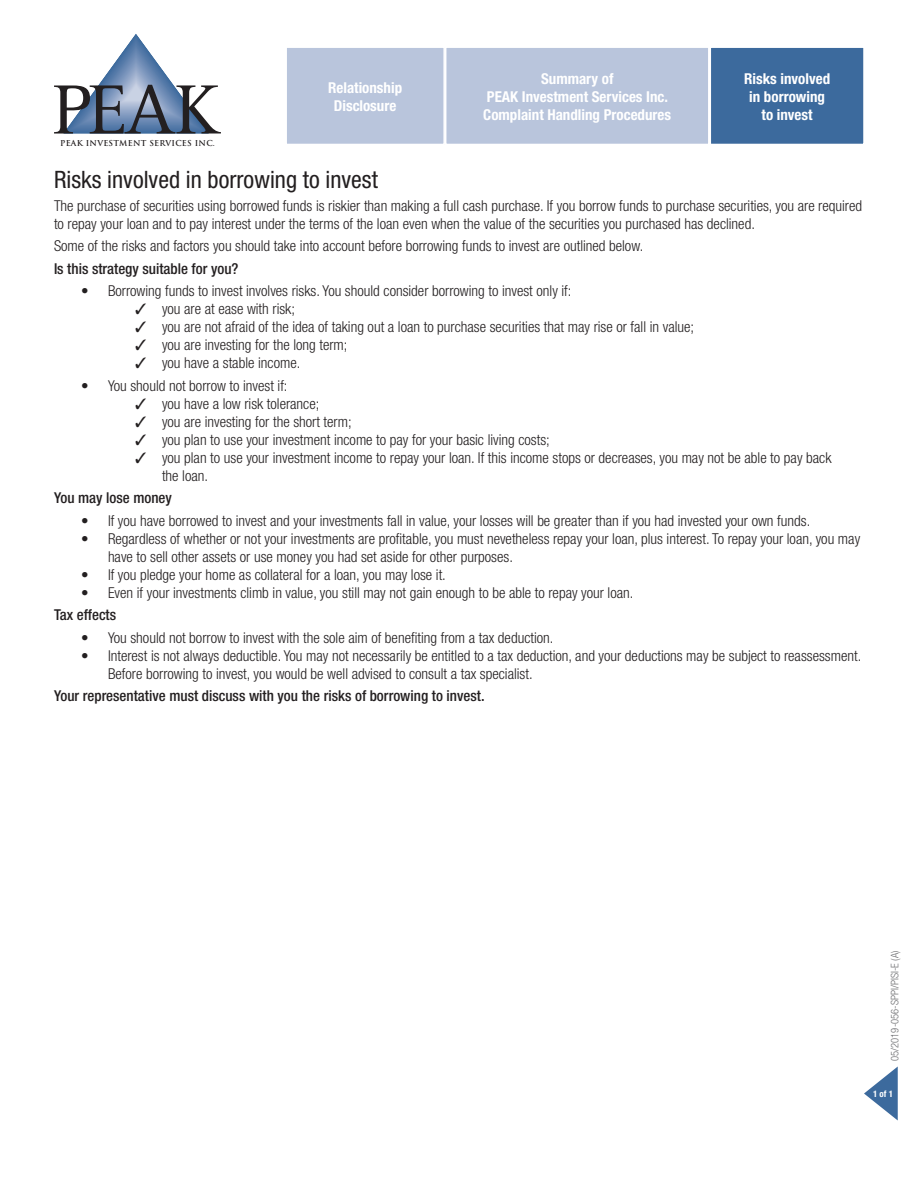
<style>
.page{position:relative;width:918px;height:1188px;background:#fff}
.page>*{position:absolute;margin:0;border:0;box-sizing:border-box;transform-origin:0 0}
.Titre_N1{font:condensed 24px "Helvetica Neue";color:#231f20}
.Texte_normal{font:300 condensed 15px/18px "Helvetica Neue";color:#231f20}
.Texte_normal-2{font:500 condensed 15px "Helvetica Neue";color:#231f20}
.t1{font:700 condensed 15px/18px "Helvetica Neue";color:#fff;text-align:center}
.t2{font:300 condensed 10.5px "Helvetica Neue";color:#6c6d70}
.t3{font:700 condensed 9px "Helvetica Neue";color:#fff}
.t4{font:700 7.95px "Trajan Pro";letter-spacing:.03em;color:#231f20}
.s1{font-weight:500}
</style>
<div class="page">
<svg style="left:864px;top:1066px;width:34px;height:54px"></svg>
<svg style="left:54px;top:34px;width:167px;height:100px"></svg>
<div style="left:286px;top:47px;width:158px;height:97px;background:#b9c5dc"></div>
<div style="left:285px;top:46px;width:160px;height:99px;border:2px solid #fff"></div>
<div style="left:446px;top:47px;width:263px;height:97px;background:#b9c5dc"></div>
<div style="left:445px;top:46px;width:265px;height:99px;border:2px solid #fff"></div>
<div style="left:710px;top:47px;width:154px;height:97px;background:#3c6a9d"></div>
<div style="left:710px;top:46px;width:155px;height:99px;border:2px solid #fff"></div>
<p class="t4" style="left:60px;top:138px;width:156px">PEAK INVESTMENT SERVICES INC.</p>
<p class="t1" style="left:328px;top:78px;width:76px">Relationship<br>Disclosure</p>
<p class="t1" style="left:483px;top:69px;width:189px">Summary of<br>PEAK Investment Services Inc.<br>Complaint Handling Procedures</p>
<p class="t1" style="left:744px;top:69px;width:88px">Risks involved in borrowing to invest</p>
<p class="Titre_N1" style="left:54px;top:166px;width:325px">Risks involved in borrowing to invest</p>
<p class="Texte_normal" style="left:54px;top:197px;width:810px">The purchase of securities using borrowed funds is riskier than making a full cash purchase. If you borrow funds to purchase securities, you are required to repay your loan and to pay interest under the terms of the loan even when the value of the securities you purchased has declined.</p>
<p class="Texte_normal" style="left:54px;top:237px;width:591px">Some of the risks and factors you should take into account before borrowing funds to invest are outlined below.</p>
<p class="Texte_normal-2" style="left:54px;top:260px;width:186px">Is this strategy suitable for you?</p>
<p class="Texte_normal" style="left:81px;top:282px;width:492px"><span class="s1">•</span> Borrowing funds to invest involves risks. You should consider borrowing to invest only if:</p>
<p class="Texte_normal" style="left:135px;top:300px;width:162px">✓ you are at ease with risk;</p>
<p class="Texte_normal" style="left:135px;top:318px;width:561px">✓ you are not afraid of the idea of taking out a loan to purchase securities that may rise or fall in value;</p>
<p class="Texte_normal" style="left:135px;top:336px;width:214px">✓ you are investing for the long term;</p>
<p class="Texte_normal" style="left:135px;top:354px;width:167px">✓ you have a stable income.</p>
<p class="Texte_normal" style="left:81px;top:377px;width:208px"><span class="s1">•</span> You should not borrow to invest if:</p>
<p class="Texte_normal" style="left:135px;top:395px;width:186px">✓ you have a low risk tolerance;</p>
<p class="Texte_normal" style="left:135px;top:413px;width:218px">✓ you are investing for the short term;</p>
<p class="Texte_normal" style="left:135px;top:431px;width:416px">✓ you plan to use your investment income to pay for your basic living costs;</p>
<p class="Texte_normal" style="left:162px;top:449px;width:671px;text-indent:-27px">✓ you plan to use your investment income to repay your loan. If this income stops or decreases, you may not be able to pay back the loan.</p>
<p class="Texte_normal-2" style="left:54px;top:489px;width:119px">You may lose money</p>
<p class="Texte_normal" style="left:81px;top:512px;width:731px"><span class="s1">•</span> If you have borrowed to invest and your investments fall in value, your losses will be greater than if you had invested your own funds.</p>
<p class="Texte_normal" style="left:108px;top:530px;width:754px;text-indent:-27px"><span class="s1">•</span> Regardless of whether or not your investments are profitable, you must nevetheless repay your loan, plus interest. To repay your loan, you may have to sell other assets or use money you had set aside for other purposes.</p>
<p class="Texte_normal" style="left:81px;top:566px;width:366px"><span class="s1">•</span> If you pledge your home as collateral for a loan, you may lose it.</p>
<p class="Texte_normal" style="left:81px;top:584px;width:554px"><span class="s1">•</span> Even if your investments climb in value, you still may not gain enough to be able to repay your loan.</p>
<p class="Texte_normal-2" style="left:54px;top:606px;width:64px">Tax effects</p>
<p class="Texte_normal" style="left:81px;top:629px;width:474px"><span class="s1">•</span> You should not borrow to invest with the sole aim of benefiting from a tax deduction.</p>
<p class="Texte_normal" style="left:108px;top:647px;width:755px;text-indent:-27px"><span class="s1">•</span> Interest is not always deductible. You may not necessarily be entitled to a tax deduction, and your deductions may be subject to reassessment.<br>Before borrowing to invest, you would be well advised to consult a tax specialist.</p>
<p class="Texte_normal-2" style="left:54px;top:687px;width:432px">Your representative must discuss with you the risks of borrowing to invest.</p>
<p class="t2" style="left:889px;top:1061px;width:111px;rotate:-90deg">05/2019-056-SPPI/PISI-E (A)</p>
<p class="t3" style="left:873px;top:1089px;width:21px">1 of 1</p>
</div>
